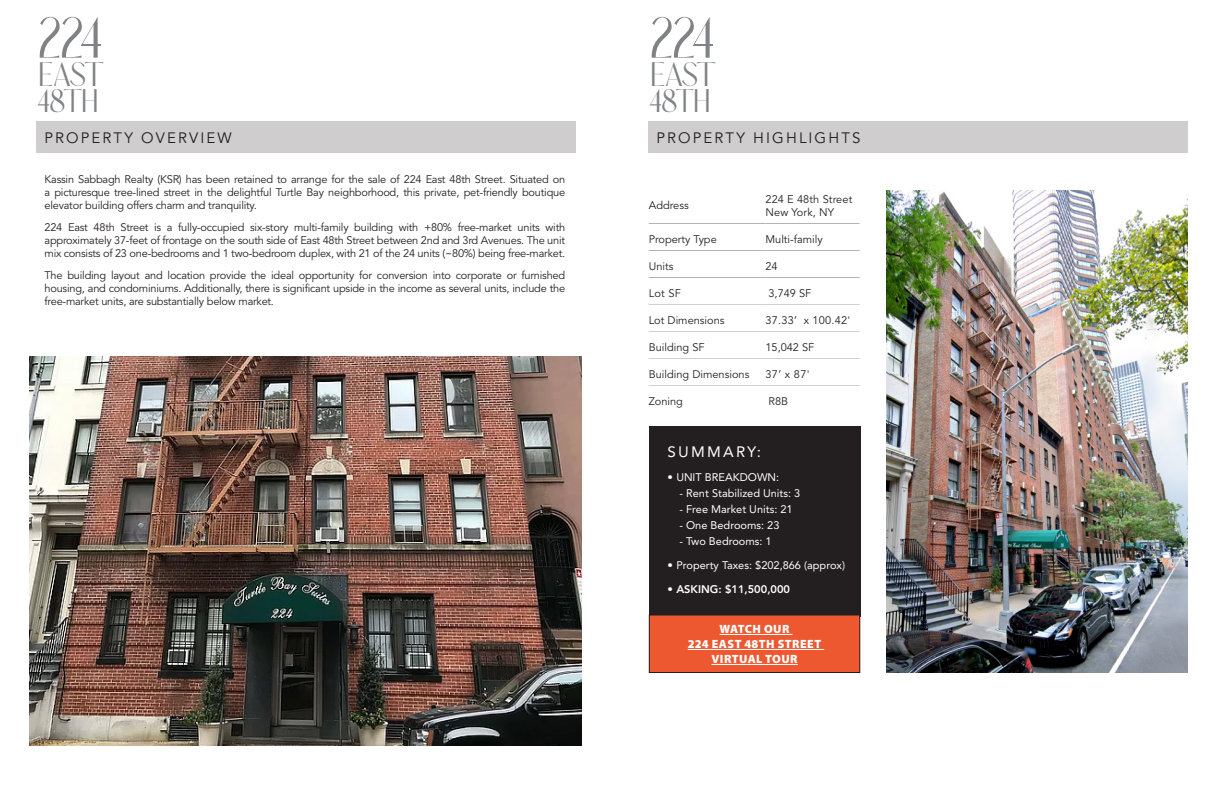
<style>
.page{position:relative;width:1224px;height:792px;background:#fff}
.page>*{position:absolute;margin:0;border:0;box-sizing:border-box;transform-origin:0 0}
.t1{font:57.9px "Bright Darling Sans";letter-spacing:-.08em;color:#808285}
.t2{font:34px "Bright Darling Sans";letter-spacing:-.06em;color:#808285}
.t3{font:32.6px "Bright Darling Sans";letter-spacing:-.06em;color:#808285}
.t4{font:15px "Avenir";letter-spacing:.14em;color:#231f20}
.t5{font:15px "Avenir";color:#fff}
.t6{font:900 12px "Myriad Pro";letter-spacing:.04em;color:#fff}
.t7{font:11px/13px "Avenir";letter-spacing:-.02em;color:#231f20;text-align:justify}
.t8{font:11px "Avenir";color:#fff}
.t9{font:11px "Avenir";color:#231f20}
.t10{font:11px "Avenir";letter-spacing:.01em;color:#231f20}
.t11{font:800 11px "Avenir";color:#fff}
</style>
<div class="page">
<img style="left:30px;top:356px;width:552px;height:390px">
<div style="left:37px;top:122px;width:539px;height:31px;background:#cfcdcd"></div>
<hr style="left:649px;top:223px;width:116px;height:1px;background:#b2b3b7">
<hr style="left:765px;top:223px;width:95px;height:1px;background:#b2b3b7">
<hr style="left:649px;top:250px;width:116px;height:1px;background:#b2b3b7">
<hr style="left:765px;top:250px;width:95px;height:1px;background:#b2b3b7">
<hr style="left:649px;top:277px;width:116px;height:1px;background:#b2b3b7">
<hr style="left:765px;top:277px;width:95px;height:1px;background:#b2b3b7">
<hr style="left:649px;top:304px;width:116px;height:1px;background:#cfd0d2">
<hr style="left:765px;top:304px;width:95px;height:1px;background:#cfd0d2">
<hr style="left:649px;top:331px;width:116px;height:1px;background:#cfd0d2">
<hr style="left:765px;top:331px;width:95px;height:1px;background:#cfd0d2">
<hr style="left:649px;top:358px;width:116px;height:1px;background:#cfd0d2">
<hr style="left:765px;top:358px;width:95px;height:1px;background:#cfd0d2">
<hr style="left:649px;top:385px;width:116px;height:1px;background:#cfd0d2">
<hr style="left:765px;top:385px;width:95px;height:1px;background:#cfd0d2">
<img style="left:886px;top:191px;width:302px;height:482px">
<div style="left:649px;top:426px;width:211px;height:190px;background:#231f20"></div>
<div style="left:649px;top:122px;width:539px;height:31px;background:#cfcdcd"></div>
<div style="left:649px;top:615px;width:211px;height:57px;background:#ed5830"></div>
<hr style="left:720px;top:634px;width:73px;height:1px;background:#fff">
<hr style="left:688px;top:649px;width:136px;height:1px;background:#fff">
<hr style="left:711px;top:664px;width:87px;height:1px;background:#fff">
<div style="left:649px;top:614px;width:211px;height:59px;border:1px solid #231f20"></div>
<p class="t1" style="left:37px;top:7px;width:69px">224</p>
<p class="t3" style="left:37px;top:83px;width:64px">48TH</p>
<p class="t2" style="left:38px;top:56px;width:68px">EAST</p>
<p class="t4" style="left:45px;top:127px;width:189px">PROPERTY OVERVIEW</p>
<p class="t7" style="left:45px;top:173px;width:522px">Kassin Sabbagh Realty (KSR) has been retained to arrange for the sale of 224 East 48th Street. Situated on a picturesque tree-lined street in the delightful Turtle Bay neighborhood, this private, pet-friendly boutique elevator building offers charm and tranquility.</p>
<p class="t7" style="left:45px;top:221px;width:522px">224 East 48th Street is a fully-occupied six-story multi-family building with +80% free-market units with approximately 37-feet of frontage on the south side of East 48th Street between 2nd and 3rd Avenues. The unit mix consists of 23 one-bedrooms and 1 two-bedroom duplex, with 21 of the 24 units (~80%) being free-market.</p>
<p class="t7" style="left:45px;top:269px;width:522px">The building layout and location provide the ideal opportunity for conversion into corporate or furnished housing, and condominiums. Additionally, there is significant upside in the income as several units, include the free-market units, are substantially below market.</p>
<p class="t1" style="left:649px;top:7px;width:69px">224</p>
<p class="t3" style="left:649px;top:83px;width:64px">48TH</p>
<p class="t2" style="left:650px;top:56px;width:68px">EAST</p>
<p class="t4" style="left:657px;top:127px;width:205px">PROPERTY HIGHLIGHTS</p>
<p class="t9" style="left:649px;top:197px;width:41px">Address</p>
<p class="t10" style="left:765px;top:191px;width:88px">224 E 48th Street</p>
<p class="t10" style="left:765px;top:204px;width:70px">New York, NY</p>
<p class="t9" style="left:649px;top:231px;width:70px">Property Type</p>
<p class="t9" style="left:765px;top:231px;width:59px">Multi-family</p>
<p class="t7" style="left:649px;top:260px;width:26px">Units</p>
<p class="t7" style="left:765px;top:260px;width:14px">24</p>
<p class="t7" style="left:649px;top:287px;width:34px">Lot SF</p>
<p class="t7" style="left:769px;top:287px;width:44px">3,749 SF</p>
<p class="t9" style="left:649px;top:312px;width:77px">Lot Dimensions</p>
<p class="t7" style="left:765px;top:314px;width:86px">37.33’ x 100.42'</p>
<p class="t9" style="left:649px;top:339px;width:57px">Building SF</p>
<p class="t7" style="left:765px;top:341px;width:50px">15,042 SF</p>
<p class="t9" style="left:649px;top:366px;width:102px">Building Dimensions</p>
<p class="t7" style="left:765px;top:368px;width:46px">37’ x 87'</p>
<p class="t7" style="left:649px;top:395px;width:36px">Zoning</p>
<p class="t7" style="left:769px;top:395px;width:21px">R8B</p>
<p class="t5" style="left:667px;top:441px;width:96px">SUMMARY:</p>
<p class="t8" style="left:667px;top:469px;width:113px">• UNIT BREAKDOWN:</p>
<p class="t8" style="left:679px;top:485px;width:123px">- Rent Stabilized Units: 3</p>
<p class="t8" style="left:679px;top:501px;width:115px">- Free Market Units: 21</p>
<p class="t8" style="left:679px;top:517px;width:102px">- One Bedrooms: 23</p>
<p class="t8" style="left:679px;top:533px;width:94px">- Two Bedrooms: 1</p>
<p class="t8" style="left:667px;top:557px;width:179px">• Property Taxes: $202,866 (approx)</p>
<p class="t11" style="left:667px;top:581px;width:124px">• ASKING: $11,500,000</p>
<p class="t6" style="left:720px;top:621px;width:71px">WATCH OUR</p>
<p class="t6" style="left:688px;top:636px;width:135px">224 EAST 48TH STREET</p>
<p class="t6" style="left:711px;top:651px;width:88px">VIRTUAL TOUR</p>
</div>
